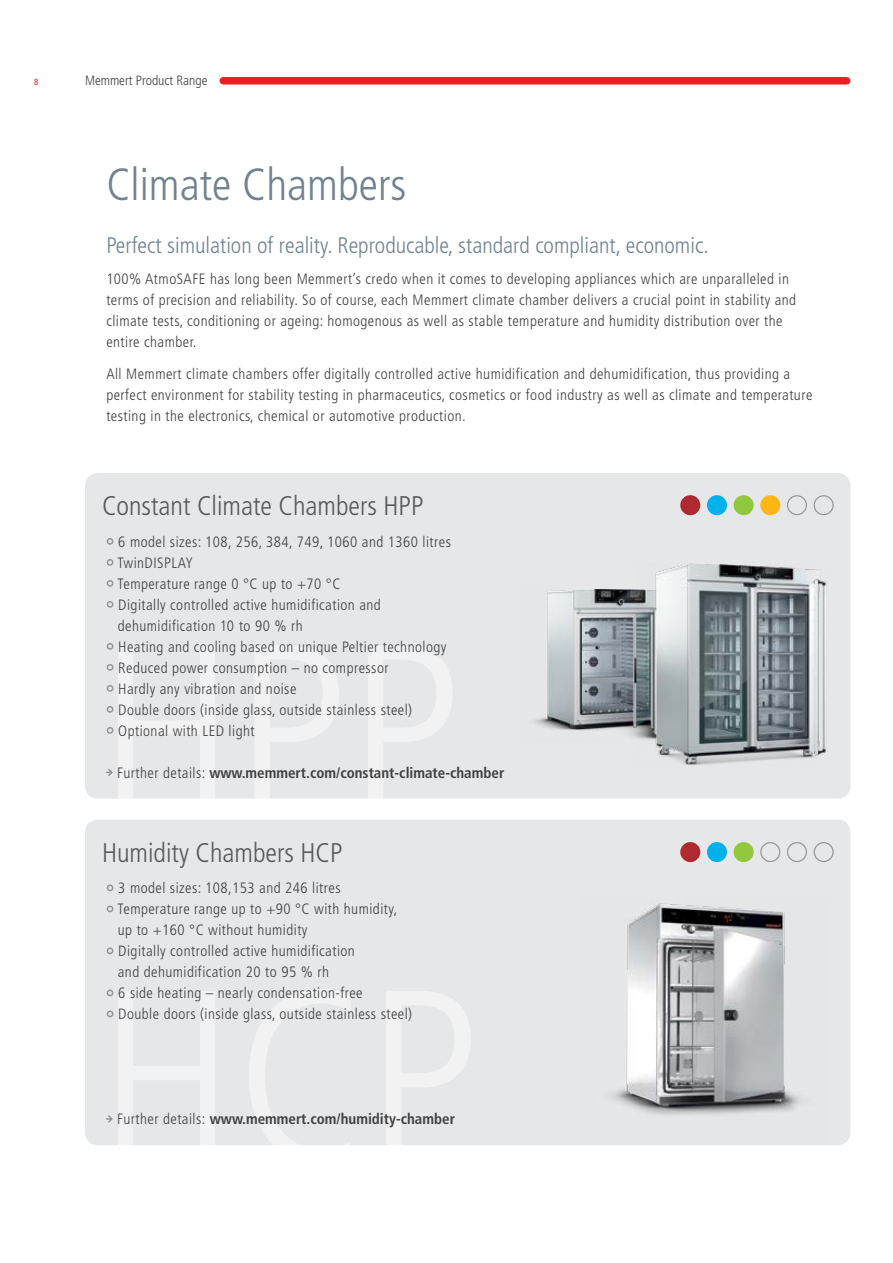
<style>
.page{position:relative;width:893px;height:1263px;background:#fff}
.page>*{position:absolute;margin:0;border:0;box-sizing:border-box;transform-origin:0 0}
.t1{font:300 condensed 45px "Frutiger LT";color:#708391}
.t2{font:300 condensed 27px "Frutiger LT";color:#58595b}
.t3{font:300 condensed 22.5px "Frutiger LT Std";color:#708391}
.t4{font:300 condensed 15px/21px "Frutiger LT Std";letter-spacing:.03em;color:#414042}
.t5{font:700 condensed 15px "Frutiger LT Std";color:#414042}
.t6{font:300 condensed 13.5px "Frutiger LT Std";color:#414042}
.t7{font:condensed 9px "Frutiger";color:#ed1d24}
.s1{font-weight:300}
</style>
<div class="page">
<div style="left:223px;top:77px;width:624px;height:8px;background:#ed1d24"></div>
<div style="left:85px;top:473px;width:765px;height:326px;background:#e6e7e8;border-radius:13px"></div>
<div style="left:85px;top:820px;width:765px;height:325px;background:#e6e7e8;border-radius:13px"></div>
<svg style="left:118px;top:646px;width:334px;height:153px"></svg>
<svg style="left:118px;top:990px;width:352px;height:155px"></svg>
<div style="left:107px;top:538px;width:6px;height:7px;border:2px solid #939598;border-radius:50%"></div>
<div style="left:107px;top:559px;width:6px;height:7px;border:2px solid #939598;border-radius:50%"></div>
<div style="left:107px;top:580px;width:6px;height:7px;border:2px solid #939598;border-radius:50%"></div>
<div style="left:107px;top:601px;width:6px;height:7px;border:2px solid #939598;border-radius:50%"></div>
<div style="left:107px;top:643px;width:6px;height:7px;border:2px solid #939598;border-radius:50%"></div>
<div style="left:107px;top:664px;width:6px;height:7px;border:2px solid #939598;border-radius:50%"></div>
<div style="left:107px;top:685px;width:6px;height:7px;border:2px solid #939598;border-radius:50%"></div>
<div style="left:107px;top:706px;width:6px;height:7px;border:2px solid #939598;border-radius:50%"></div>
<div style="left:107px;top:727px;width:6px;height:7px;border:2px solid #939598;border-radius:50%"></div>
<div style="left:107px;top:884px;width:6px;height:7px;border:2px solid #939598;border-radius:50%"></div>
<div style="left:107px;top:905px;width:6px;height:7px;border:2px solid #939598;border-radius:50%"></div>
<div style="left:107px;top:947px;width:6px;height:7px;border:2px solid #939598;border-radius:50%"></div>
<div style="left:107px;top:989px;width:6px;height:7px;border:2px solid #939598;border-radius:50%"></div>
<div style="left:107px;top:1010px;width:6px;height:7px;border:2px solid #939598;border-radius:50%"></div>
<div style="left:680px;top:495px;width:20px;height:20px;background:#af2a30;border-radius:50%"></div>
<div style="left:707px;top:495px;width:20px;height:20px;background:#00b2e9;border-radius:50%"></div>
<div style="left:734px;top:495px;width:20px;height:20px;background:#92c83e;border-radius:50%"></div>
<div style="left:760px;top:495px;width:20px;height:20px;background:#fdb714;border-radius:50%"></div>
<div style="left:787px;top:495px;width:20px;height:20px;border:1px solid #939598;border-radius:50%"></div>
<div style="left:814px;top:495px;width:20px;height:20px;border:1px solid #939598;border-radius:50%"></div>
<img style="left:534px;top:590px;width:103px;height:148px">
<img style="left:610px;top:903px;width:191px;height:212px">
<svg style="left:106px;top:769px;width:7px;height:7px"></svg>
<svg style="left:106px;top:1115px;width:7px;height:8px"></svg>
<img style="left:637px;top:563px;width:191px;height:202px">
<div style="left:680px;top:842px;width:20px;height:20px;background:#af2a30;border-radius:50%"></div>
<div style="left:707px;top:842px;width:20px;height:20px;background:#00b2e9;border-radius:50%"></div>
<div style="left:734px;top:842px;width:20px;height:20px;background:#92c83e;border-radius:50%"></div>
<div style="left:760px;top:842px;width:20px;height:20px;border:1px solid #939598;border-radius:50%"></div>
<div style="left:787px;top:842px;width:20px;height:20px;border:1px solid #939598;border-radius:50%"></div>
<div style="left:814px;top:842px;width:20px;height:20px;border:1px solid #939598;border-radius:50%"></div>
<p class="t7" style="left:34px;top:76px;width:6px">8</p>
<p class="t6" style="left:85px;top:72px;width:124px">Memmert Product Range</p>
<h1 class="t1" style="left:106px;top:159px;width:302px">Climate Chambers</h1>
<h3 class="t3" style="left:106px;top:232px;width:604px">Perfect simulation of reality. Reproducable, standard compliant, economic.</h3>
<p class="t4" style="left:106px;top:269px;width:691px">100% AtmoSAFE has long been Memmert’s credo when it comes to developing appliances which are unparalleled in terms of precision and reliability. So of course, each Memmert climate chamber delivers a crucial point in stability and climate tests, conditioning or ageing: homogenous as well as stable temperature and humidity distribution over the entire chamber.</p>
<p class="t4" style="left:106px;top:363px;width:707px">All Memmert climate chambers offer digitally controlled active humidification and dehumidification, thus providing a perfect environment for stability testing in pharmaceutics, cosmetics or food industry as well as climate and temperature testing in the electronics, chemical or automotive production.</p>
<h2 class="t2" style="left:102px;top:490px;width:323px">Constant Climate Chambers HPP</h2>
<p class="t4" style="left:117px;top:531px;width:335px">6 model sizes: 108, 256, 384, 749, 1060 and 1360 litres TwinDISPLAY<br>Temperature range 0 °C up to +70 °C<br>Digitally controlled active humidification and dehumidification 10 to 90 % rh<br>Heating and cooling based on unique Peltier technology Reduced power consumption – no compressor<br>Hardly any vibration and noise<br>Double doors (inside glass, outside stainless steel)<br>Optional with LED light</p>
<p class="t5" style="left:117px;top:763px;width:389px"><span class="s1">Further details:</span> www.memmert.com/constant-climate-chamber</p>
<h2 class="t2" style="left:102px;top:837px;width:242px">Humidity Chambers HCP</h2>
<p class="t4" style="left:117px;top:878px;width:296px">3 model sizes: 108,153 and 246 litres Temperature range up to +90 °C with humidity, up to +160 °C without humidity<br>Digitally controlled active humidification<br>and dehumidification 20 to 95 % rh<br>6 side heating – nearly condensation-free<br>Double doors (inside glass, outside stainless steel)</p>
<p class="t5" style="left:117px;top:1110px;width:339px"><span class="s1">Further details:</span> www.memmert.com/humidity-chamber</p>
</div>
